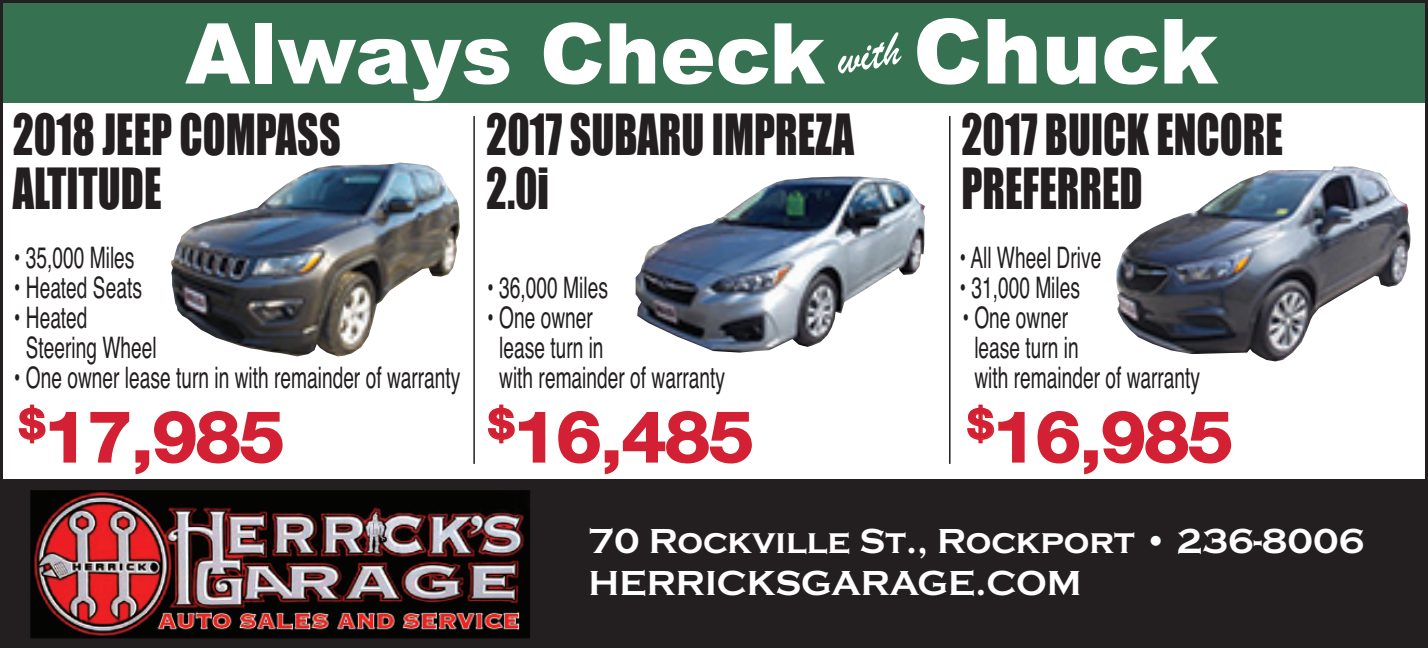
<style>
.page{position:relative;width:1428px;height:648px;background:#fff}
.page>*{position:absolute;margin:0;border:0;box-sizing:border-box;transform-origin:0 0}
.t1{font:900 84px "Arial";color:#fff}
.t2{font:700 70.2px "Helvetica Neue";color:#d42034;scale:1.11 1}
.t3{font:52.5px/54px "Impact";color:#231f20;scale:.8 1}
.t4{font:48px "Brush Script";color:#fff}
.t5{font:700 36px/42px "Copperplate Gothic";color:#fff}
.t6{font:29.7px/30px "Helvetica";color:#231f20;scale:.65 1}
.s1{font-size:90px}
.s2{color:#d1232a}
</style>
<div class="page">
<div style="left:0;top:0;width:1428px;height:103px;background:#367252"></div>
<div style="left:0;top:479px;width:1428px;height:169px;background:#231f20"></div>
<img style="left:30px;top:490px;width:500px;height:148px">
<img style="left:171px;top:162px;width:289px;height:194px">
<img style="left:636px;top:177px;width:289px;height:176px">
<img style="left:1116px;top:167px;width:295px;height:194px">
<hr style="left:949px;top:116px;width:2px;height:348px;background:#231f20">
<hr style="left:473px;top:116px;width:2px;height:348px;background:#231f20">
<h1 class="t1" style="left:185px;top:23px;width:1035px">Always Check <span class="s1">Chuck</span></h1>
<h3 class="t4" style="left:831px;top:30px;width:66px;rotate:-10deg">with</h3>
<h3 class="t3" style="left:13px;top:110px;width:411px">2018 JEEP COMPASS<br>ALTITUDE</h3>
<h3 class="t3" style="left:486px;top:110px;width:461px">2017 SUBARU IMPREZA<br>2.0i</h3>
<h3 class="t3" style="left:961px;top:110px;width:403px">2017 BUICK ENCORE<br>PREFERRED</h3>
<p class="t6" style="left:14px;top:246px;width:187px">• 35,000 Miles</p>
<p class="t6" style="left:14px;top:276px;width:199px">• Heated Seats</p>
<p class="t6" style="left:26px;top:306px;width:203px;text-indent:-12px">• Heated<br>Steering Wheel</p>
<p class="t6" style="left:14px;top:366px;width:689px">• One owner lease turn in with remainder of warranty</p>
<p class="t6" style="left:487px;top:276px;width:187px">• 36,000 Miles</p>
<p class="t6" style="left:499px;top:306px;width:349px;text-indent:-12px">• One owner<br>lease turn in<br>with remainder of warranty</p>
<p class="t6" style="left:959px;top:246px;width:220px">• All Wheel Drive</p>
<p class="t6" style="left:959px;top:276px;width:187px">• 31,000 Miles</p>
<p class="t6" style="left:974px;top:306px;width:349px;text-indent:-12px">• One owner<br>lease turn in<br>with remainder of warranty</p>
<h2 class="t2" style="left:19px;top:397px;width:239px"><sup>$</sup><span class="s2">1</span>7,985</h2>
<h2 class="t2" style="left:489px;top:397px;width:239px"><sup>$</sup><span class="s2">1</span>6,485</h2>
<h2 class="t2" style="left:968px;top:397px;width:239px"><sup>$</sup><span class="s2">1</span>6,985</h2>
<p class="t5" style="left:589px;top:520px;width:777px">70 Rockville St., Rockport • 236-8006<br>HERRICKSGARAGE.COM</p>
</div>
